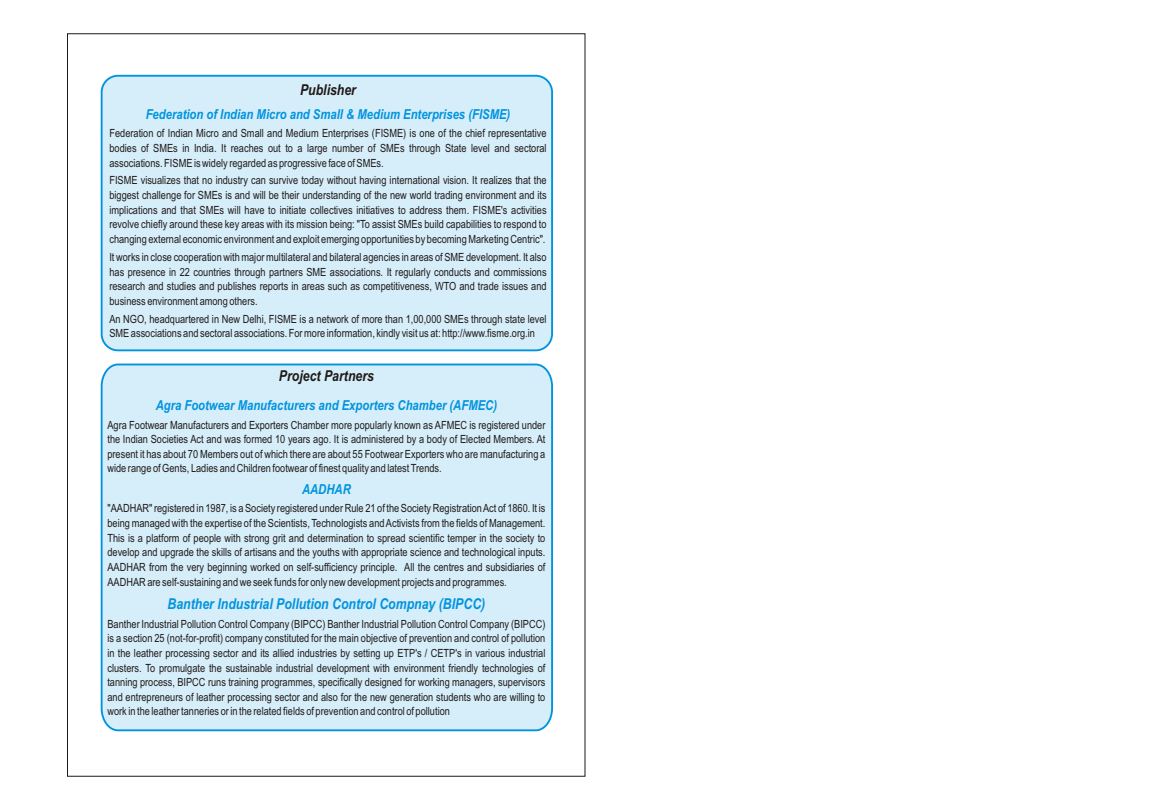
<style>
.page{position:relative;width:1170px;height:810px;background:#fff}
.page>*{position:absolute;margin:0;border:0;box-sizing:border-box;transform-origin:0 0}
.t1{font:italic 700 15px "Arial Narrow";color:#0094de}
.t2{font:italic 700 15px "Arial Narrow";color:#1f1a17}
.t3{font:italic 700 13.75px "Arial Narrow";color:#0094de}
.t4{font:11.25px/14.6px "Arial Narrow";color:#1f1a17;text-align:justify}
</style>
<div class="page">
<div style="left:101px;top:75px;width:452px;height:276px;background:#d6edfa;border:2px solid #0094de;border-radius:16px"></div>
<div style="left:100px;top:363px;width:453px;height:369px;background:#d6edfa"></div>
<h1 class="t2" style="left:300px;top:84px;width:58px">Publisher</h1>
<p class="t4" style="left:109px;top:127px;width:439px">Federation of Indian Micro and Small and Medium Enterprises (FISME) is one of the chief representative bodies of SMEs in India. It reaches out to a large number of SMEs through State level and sectoral associations. FISME is widely regarded as progressive face of SMEs.</p>
<p class="t4" style="left:109px;top:174px;width:439px">FISME visualizes that no industry can survive today without having international vision. It realizes that the biggest challenge for SMEs is and will be their understanding of the new world trading environment and its implications and that SMEs will have to initiate collectives initiatives to address them. FISME's activities revolve chiefly around these key areas with its mission being: "To assist SMEs build capabilities to respond to changing external economic environment and exploit emerging opportunities by becoming Marketing Centric".</p>
<p class="t4" style="left:109px;top:251px;width:439px">It works in close cooperation with major multilateral and bilateral agencies in areas of SME development. It also has presence in 22 countries through partners SME associations. It regularly conducts and commissions research and studies and publishes reports in areas such as competitiveness, WTO and trade issues and business environment among others.</p>
<p class="t4" style="left:109px;top:312px;width:439px">An NGO, headquartered in New Delhi, FISME is a network of more than 1,00,000 SMEs through state level<br>SME associations and sectoral associations. For more information, kindly visit us at: http://www.fisme.org.in</p>
<p class="t3" style="left:146px;top:109px;width:366px">Federation of Indian Micro and Small &amp; Medium Enterprises (FISME)</p>
<h1 class="t2" style="left:279px;top:370px;width:97px">Project Partners</h1>
<p class="t4" style="left:107px;top:418px;width:440px">Agra Footwear Manufacturers and Exporters Chamber more popularly known as AFMEC is registered under the Indian Societies Act and was formed 10 years ago. It is administered by a body of Elected Members. At present it has about 70 Members out of which there are about 55 Footwear Exporters who are manufacturing a wide range of Gents, Ladies and Children footwear of finest quality and latest Trends.</p>
<p class="t4" style="left:107px;top:502px;width:440px">"AADHAR" registered in 1987, is a Society registered under Rule 21 of the Society Registration Act of 1860. It is being managed with the expertise of the Scientists, Technologists and Activists from the fields of Management.<br>This is a platform of people with strong grit and determination to spread scientific temper in the society to develop and upgrade the skills of artisans and the youths with appropriate science and technological inputs.<br>AADHAR from the very beginning worked on self-sufficiency principle. All the centres and subsidiaries of AADHAR are self-sustaining and we seek funds for only new development projects and programmes.</p>
<p class="t4" style="left:107px;top:617px;width:440px">Banther Industrial Pollution Control Company (BIPCC) Banther Industrial Pollution Control Company (BIPCC) is a section 25 (not-for-profit) company constituted for the main objective of prevention and control of pollution in the leather processing sector and its allied industries by setting up ETP's / CETP's in various industrial clusters. To promulgate the sustainable industrial development with environment friendly technologies of tanning process, BIPCC runs training programmes, specifically designed for working managers, supervisors and entrepreneurs of leather processing sector and also for the new generation students who are willing to work in the leather tanneries or in the related fields of prevention and control of pollution</p>
<p class="t3" style="left:156px;top:400px;width:343px">Agra Footwear Manufacturers and Exporters Chamber (AFMEC)</p>
<p class="t3" style="left:302px;top:484px;width:50px">AADHAR</p>
<h1 class="t1" style="left:168px;top:598px;width:319px">Banther Industrial Pollution Control Compnay (BIPCC)</h1>
</div>
